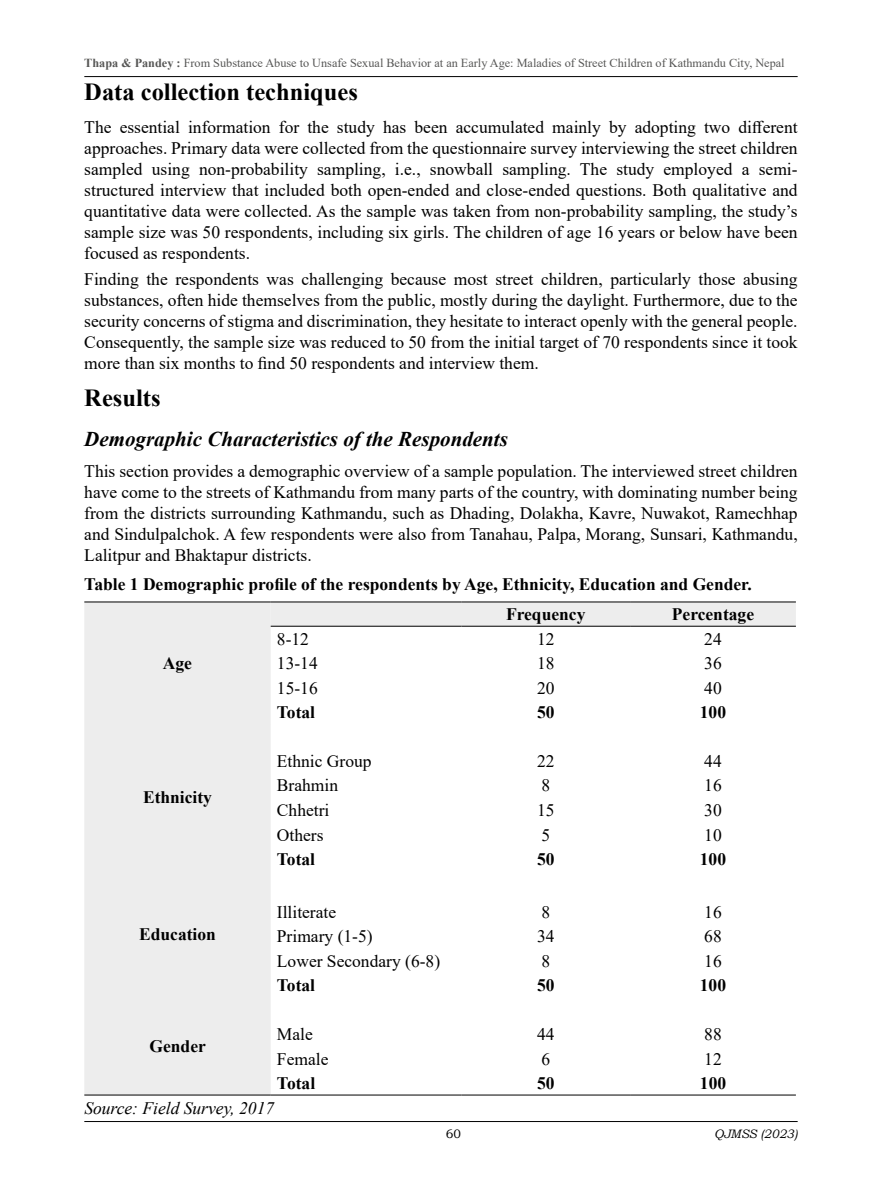
<style>
.page{position:relative;width:882px;height:1197px;background:#fff}
.page>*{position:absolute;margin:0;border:0;box-sizing:border-box;transform-origin:0 0}
.t1{font:700 24.5px "Times New Roman";color:#000}
.t2{font:italic 700 21px "Times New Roman";color:#000}
.t3{font:17.5px/21px "Times New Roman";color:#000;text-align:justify}
.t4{font:700 17.5px "Times New Roman";color:#000}
.t5{font:italic 17.5px "Times New Roman";color:#000}
.t6{font:12.25px "Times New Roman";color:#575756}
.t7{font:italic 12.25px "Bookman Old Style";color:#000}
.t8{font:12.25px "Bookman Old Style";color:#000}
.s1{font-weight:700}
</style>
<div class="page">
<hr style="left:84px;top:76px;width:714px;height:1px;background:#000">
<hr style="left:84px;top:1121px;width:714px;height:1px;background:#000">
<div style="left:84px;top:603px;width:187px;height:492px;background:#ededed"></div>
<div style="left:271px;top:603px;width:525px;height:23px;background:#ededed"></div>
<hr style="left:84px;top:602px;width:187px;height:1px;background:#000">
<hr style="left:271px;top:602px;width:190px;height:1px;background:#000">
<hr style="left:461px;top:602px;width:169px;height:1px;background:#000">
<hr style="left:630px;top:602px;width:166px;height:1px;background:#000">
<hr style="left:84px;top:1095px;width:187px;height:1px;background:#000">
<hr style="left:271px;top:1095px;width:190px;height:1px;background:#000">
<hr style="left:461px;top:1095px;width:169px;height:1px;background:#000">
<hr style="left:630px;top:1095px;width:166px;height:1px;background:#000">
<hr style="left:271px;top:626px;width:190px;height:1px;background:#000">
<hr style="left:461px;top:626px;width:169px;height:1px;background:#000">
<hr style="left:630px;top:626px;width:166px;height:1px;background:#000">
<p class="t6" style="left:84px;top:55px;width:702px"><span class="s1">Thapa &amp; Pandey :</span> From Substance Abuse to Unsafe Sexual Behavior at an Early Age: Maladies of Street Children of Kathmandu City, Nepal</p>
<h1 class="t1" style="left:84px;top:74px;width:275px">Data collection techniques</h1>
<p class="t3" style="left:84px;top:116px;width:715px">The essential information for the study has been accumulated mainly by adopting two different approaches. Primary data were collected from the questionnaire survey interviewing the street children sampled using non-probability sampling, i.e., snowball sampling. The study employed a semi&shy;structured interview that included both open-ended and close-ended questions. Both qualitative and quantitative data were collected. As the sample was taken from non-probability sampling, the study’s sample size was 50 respondents, including six girls. The children of age 16 years or below have been focused as respondents.</p>
<p class="t3" style="left:84px;top:268px;width:715px">Finding the respondents was challenging because most street children, particularly those abusing substances, often hide themselves from the public, mostly during the daylight. Furthermore, due to the security concerns of stigma and discrimination, they hesitate to interact openly with the general people.<br>Consequently, the sample size was reduced to 50 from the initial target of 70 respondents since it took more than six months to find 50 respondents and interview them.</p>
<h1 class="t1" style="left:84px;top:380px;width:78px">Results</h1>
<p class="t2" style="left:84px;top:425px;width:425px">Demographic Characteristics of the Respondents</p>
<p class="t3" style="left:84px;top:460px;width:715px">This section provides a demographic overview of a sample population. The interviewed street children have come to the streets of Kathmandu from many parts of the country, with dominating number being from the districts surrounding Kathmandu, such as Dhading, Dolakha, Kavre, Nuwakot, Ramechhap and Sindulpalchok. A few respondents were also from Tanahau, Palpa, Morang, Sunsari, Kathmandu, Lalitpur and Bhaktapur districts.</p>
<p class="t4" style="left:84px;top:571px;width:669px">Table 1 Demographic profile of the respondents by Age, Ethnicity, Education and Gender.</p>
<p class="t4" style="left:163px;top:650px;width:31px">Age</p>
<p class="t4" style="left:143px;top:785px;width:71px">Ethnicity</p>
<p class="t4" style="left:139px;top:922px;width:78px">Education</p>
<p class="t4" style="left:150px;top:1034px;width:58px">Gender</p>
<p class="t4" style="left:506px;top:602px;width:81px">Frequency</p>
<p class="t4" style="left:672px;top:602px;width:84px">Percentage</p>
<p class="t3" style="left:277px;top:628px;width:34px">8-12</p>
<p class="t3" style="left:537px;top:628px;width:19px">12</p>
<p class="t3" style="left:704px;top:628px;width:19px">24</p>
<p class="t3" style="left:277px;top:652px;width:42px">13-14</p>
<p class="t3" style="left:537px;top:652px;width:19px">18</p>
<p class="t3" style="left:704px;top:652px;width:19px">36</p>
<p class="t3" style="left:277px;top:677px;width:42px">15-16</p>
<p class="t3" style="left:537px;top:677px;width:19px">20</p>
<p class="t3" style="left:704px;top:677px;width:19px">40</p>
<p class="t4" style="left:277px;top:699px;width:40px">Total</p>
<p class="t4" style="left:537px;top:699px;width:19px">50</p>
<p class="t4" style="left:700px;top:699px;width:28px">100</p>
<p class="t3" style="left:277px;top:750px;width:96px">Ethnic Group</p>
<p class="t3" style="left:537px;top:750px;width:19px">22</p>
<p class="t3" style="left:704px;top:750px;width:19px">44</p>
<p class="t3" style="left:277px;top:775px;width:63px">Brahmin</p>
<p class="t3" style="left:541px;top:775px;width:10px">8</p>
<p class="t3" style="left:704px;top:775px;width:19px">16</p>
<p class="t3" style="left:277px;top:799px;width:54px">Chhetri</p>
<p class="t3" style="left:537px;top:799px;width:19px">15</p>
<p class="t3" style="left:704px;top:799px;width:19px">30</p>
<p class="t3" style="left:277px;top:824px;width:48px">Others</p>
<p class="t3" style="left:541px;top:824px;width:10px">5</p>
<p class="t3" style="left:704px;top:824px;width:19px">10</p>
<p class="t4" style="left:277px;top:846px;width:40px">Total</p>
<p class="t4" style="left:537px;top:846px;width:19px">50</p>
<p class="t4" style="left:700px;top:846px;width:28px">100</p>
<p class="t3" style="left:277px;top:901px;width:61px">Illiterate</p>
<p class="t3" style="left:541px;top:901px;width:10px">8</p>
<p class="t3" style="left:704px;top:901px;width:19px">16</p>
<p class="t3" style="left:277px;top:925px;width:97px">Primary (1-5)</p>
<p class="t3" style="left:537px;top:925px;width:19px">34</p>
<p class="t3" style="left:704px;top:925px;width:19px">68</p>
<p class="t3" style="left:277px;top:950px;width:165px">Lower Secondary (6-8)</p>
<p class="t3" style="left:541px;top:950px;width:10px">8</p>
<p class="t3" style="left:704px;top:950px;width:19px">16</p>
<p class="t4" style="left:277px;top:973px;width:40px">Total</p>
<p class="t4" style="left:537px;top:973px;width:19px">50</p>
<p class="t4" style="left:700px;top:973px;width:28px">100</p>
<p class="t3" style="left:277px;top:1023px;width:37px">Male</p>
<p class="t3" style="left:537px;top:1023px;width:19px">44</p>
<p class="t3" style="left:704px;top:1023px;width:19px">88</p>
<p class="t3" style="left:277px;top:1048px;width:53px">Female</p>
<p class="t3" style="left:541px;top:1048px;width:10px">6</p>
<p class="t3" style="left:704px;top:1048px;width:19px">12</p>
<p class="t4" style="left:277px;top:1070px;width:40px">Total</p>
<p class="t4" style="left:537px;top:1070px;width:19px">50</p>
<p class="t4" style="left:700px;top:1070px;width:28px">100</p>
<p class="t5" style="left:84px;top:1097px;width:191px">Source: Field Survey, 2017</p>
<p class="t8" style="left:446px;top:1126px;width:17px">60</p>
<p class="t7" style="left:714px;top:1126px;width:85px">QJMSS (2023)</p>
</div>
